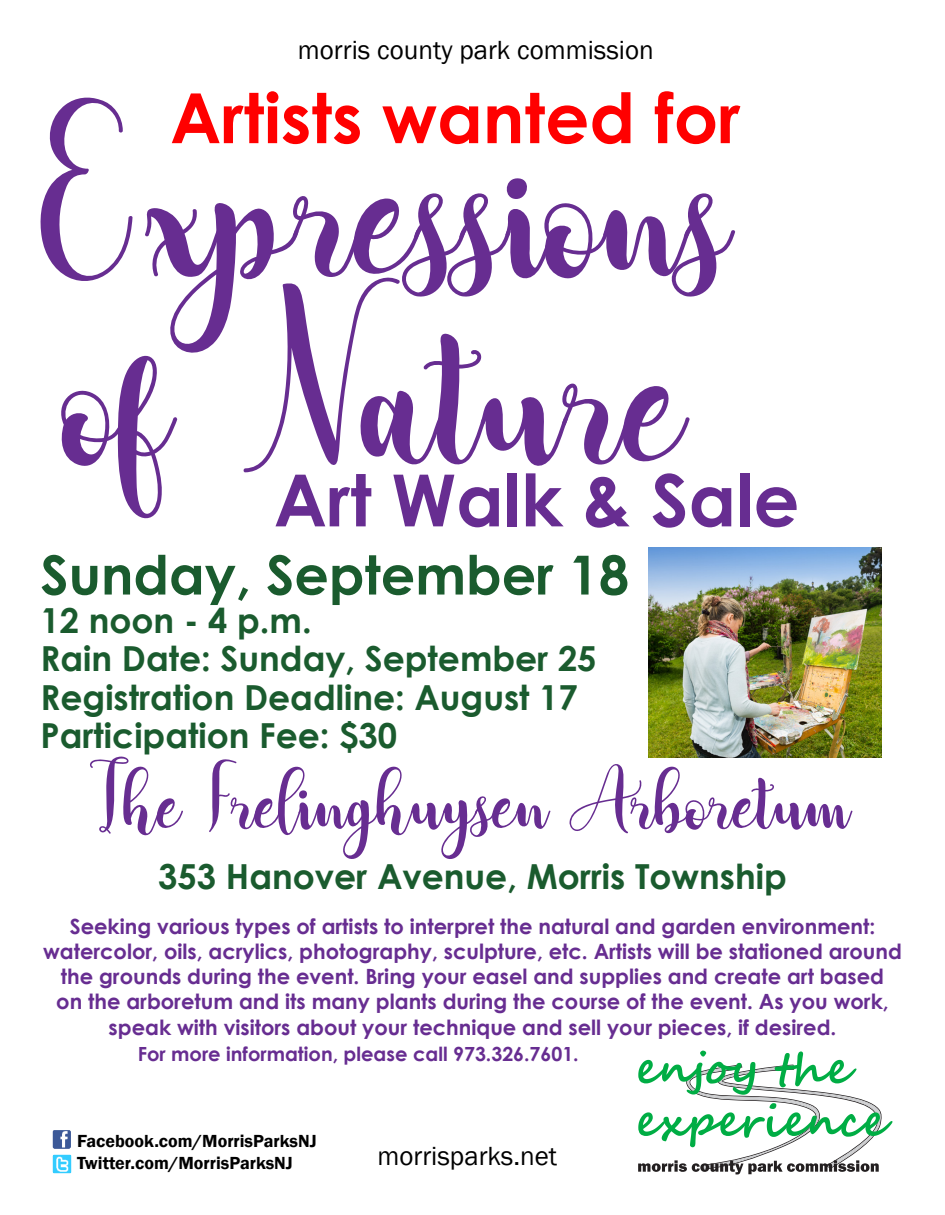
<style>
.page{position:relative;width:945px;height:1215px;background:#fff}
.page>*{position:absolute;margin:0;border:0;box-sizing:border-box;transform-origin:0 0}
.t1{font:147.15px "Adreena Script Demo";color:#672d91}
.t2{font:700 72px "Century Gothic";color:#672d91}
.t3{font:700 69.15px "Century Gothic";color:#f00}
.t4{font:57.9px "Adreena Script Demo";color:#672d91}
.t5{font:700 54px "Century Gothic";color:#1a5b2e}
.t6{font:700 34.5px/38.4px "Century Gothic";color:#1a5b2e}
.t7{font:27px "Franklin Gothic";color:#000}
.t8{font:700 21px/25.2px "Century Gothic";color:#672d91;text-align:center}
.t9{font:700 19.5px "Century Gothic";color:#672d91}
.t10{font:600 18px "Franklin Gothic";color:#000}
</style>
<div class="page">
<svg style="left:638px;top:1051px;width:254px;height:123px"></svg>
<img style="left:53px;top:1130px;width:18px;height:19px">
<img style="left:53px;top:1154px;width:19px;height:20px">
<img style="left:648px;top:547px;width:233px;height:210px">
<p class="t7" style="left:298px;top:34px;width:357px">morris county park commission</p>
<p class="t3" style="left:170px;top:66px;width:572px">Artists wanted for</p>
<p class="t1" style="left:40px;top:137px;width:689px">Expressions</p>
<p class="t1" style="left:64px;top:325px;width:620px">of Nature</p>
<p class="t5" style="left:40px;top:534px;width:590px">Sunday, September 18</p>
<p class="t6" style="left:40px;top:600px;width:558px">12 noon - 4 p.m.<br>Rain Date: Sunday, September 25<br>Registration Deadline: August 17<br>Participation Fee: $30</p>
<p class="t4" style="left:90px;top:774px;width:761px">The Frelinghuysen Arboretum</p>
<p class="t2" style="left:274px;top:446px;width:527px">Art Walk &amp; Sale</p>
<p class="t6" style="left:158px;top:856px;width:630px">353 Hanover Avenue, Morris Township</p>
<p class="t8" style="left:43px;top:913px;width:860px">Seeking various types of artists to interpret the natural and garden environment: watercolor, oils, acrylics, photography, sculpture, etc. Artists will be stationed around the grounds during the event. Bring your easel and supplies and create art based<br>on the arboretum and its many plants during the course of the event. As you work, speak with visitors about your technique and sell your pieces, if desired.</p>
<p class="t9" style="left:138px;top:1039px;width:443px">For more information, please call 973.326.7601.</p>
<p class="t10" style="left:77px;top:1130px;width:241px">Facebook.com/MorrisParksNJ</p>
<p class="t10" style="left:77px;top:1152px;width:217px">Twitter.com/MorrisParksNJ</p>
<p class="t7" style="left:377px;top:1139px;width:181px">morrisparks.net</p>
</div>
